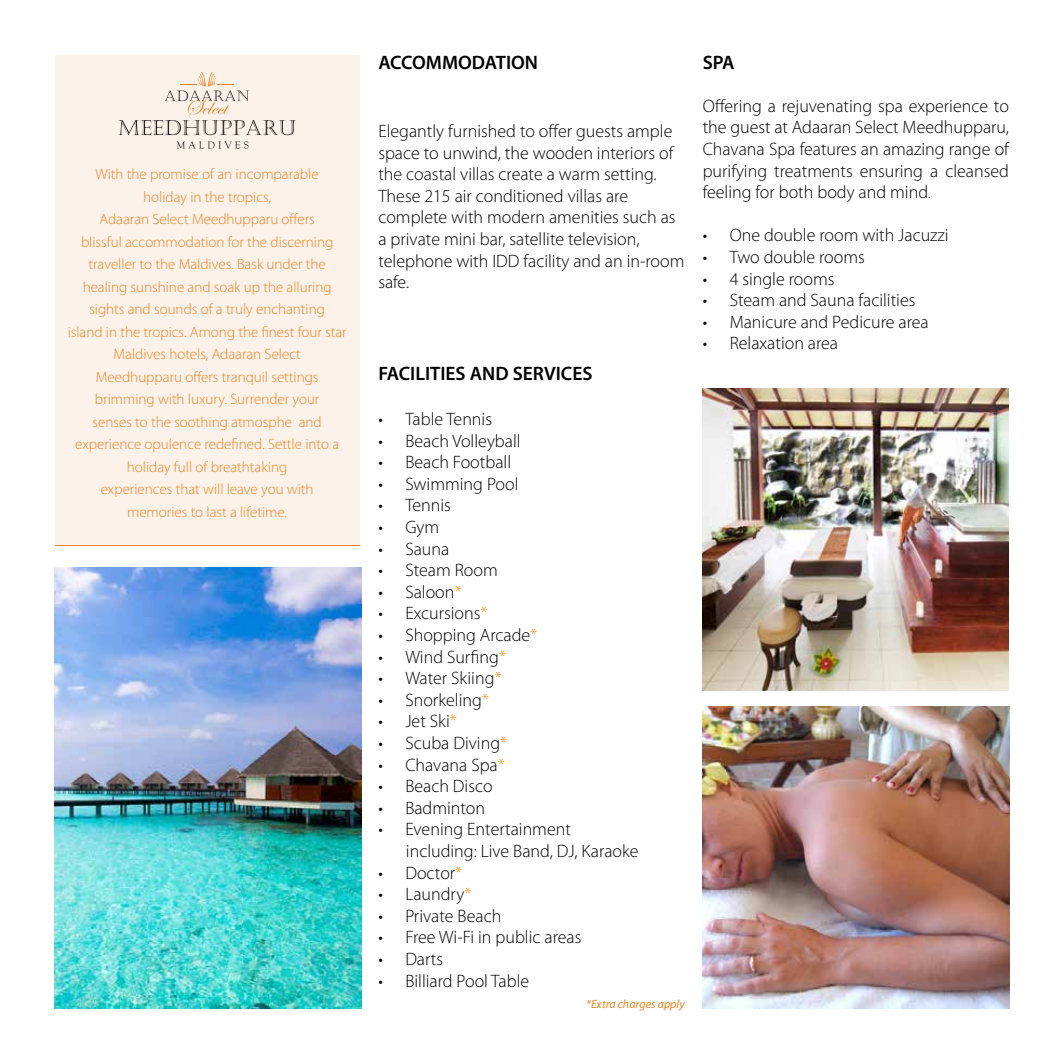
<style>
.page{position:relative;width:1063px;height:1063px;background:#fff}
.page>*{position:absolute;margin:0;border:0;box-sizing:border-box;transform-origin:0 0}
.t1{font:600 19.5px "Myriad Pro";color:#000}
.t2{font:300 18px/21.6px "Myriad Pro";color:#000}
.t3{font:300 15px/22.5px "Myriad Pro";color:#ee8222;text-align:center}
.t4{font:italic 12px "Myriad Pro";color:#ee8222}
.s1{color:#f7941f}
</style>
<div class="page">
<img style="left:703px;top:707px;width:306px;height:302px">
<img style="left:703px;top:388px;width:306px;height:302px">
<div style="left:55px;top:55px;width:305px;height:491px;background:#fdf2e9"></div>
<img style="left:55px;top:567px;width:306px;height:442px">
<svg style="left:118px;top:72px;width:178px;height:63px"></svg>
<svg style="left:177px;top:141px;width:71px;height:8px"></svg>
<hr style="left:55px;top:545px;width:305px;height:1px;background:#ee8222">
<p class="t3" style="left:68px;top:163px;width:280px">With the promise of an incomparable<br>holiday in the tropics,<br>Adaaran Select Meedhupparu offers<br>blissful accommodation for the discerning traveller to the Maldives. Bask under the healing sunshine and soak up the alluring sights and sounds of a truly enchanting<br>island in the tropics. Among the finest four star Maldives hotels, Adaaran Select<br>Meedhupparu offers tranquil settings brimming with luxury. Surrender your<br>senses to the soothing atmosphe and experience opulence redefined. Settle into a holiday full of breathtaking<br>experiences that will leave you with<br>memories to last a lifetime.</p>
<p class="t1" style="left:378px;top:50px;width:161px">ACCOMMODATION</p>
<p class="t2" style="left:378px;top:120px;width:308px">Elegantly furnished to offer guests ample space to unwind, the wooden interiors of the coastal villas create a warm setting.<br>These 215 air conditioned villas are complete with modern amenities such as a private mini bar, satellite television, telephone with IDD facility and an in-room safe.</p>
<p class="t1" style="left:378px;top:361px;width:216px">FACILITIES AND SERVICES</p>
<p class="t2" style="left:378px;top:408px;width:115px">• Table Tennis</p>
<p class="t2" style="left:378px;top:430px;width:144px">• Beach Volleyball</p>
<p class="t2" style="left:378px;top:451px;width:134px">• Beach Football</p>
<p class="t2" style="left:378px;top:473px;width:142px">• Swimming Pool</p>
<p class="t2" style="left:378px;top:494px;width:74px">• Tennis</p>
<p class="t2" style="left:378px;top:516px;width:62px">• Gym</p>
<p class="t2" style="left:378px;top:538px;width:72px">• Sauna</p>
<p class="t2" style="left:378px;top:559px;width:121px">• Steam Room</p>
<p class="t2" style="left:378px;top:581px;width:85px">• Saloon<span class="s1">*</span></p>
<p class="t2" style="left:378px;top:602px;width:111px">• Excursions<span class="s1">*</span></p>
<p class="t2" style="left:378px;top:624px;width:160px">• Shopping Arcade<span class="s1">*</span></p>
<p class="t2" style="left:378px;top:646px;width:129px">• Wind Surfing<span class="s1">*</span></p>
<p class="t2" style="left:378px;top:667px;width:125px">• Water Skiing<span class="s1">*</span></p>
<p class="t2" style="left:378px;top:689px;width:112px">• Snorkeling<span class="s1">*</span></p>
<p class="t2" style="left:378px;top:710px;width:80px">• Jet Ski<span class="s1">*</span></p>
<p class="t2" style="left:378px;top:732px;width:130px">• Scuba Diving<span class="s1">*</span></p>
<p class="t2" style="left:378px;top:754px;width:128px">• Chavana Spa<span class="s1">*</span></p>
<p class="t2" style="left:378px;top:775px;width:116px">• Beach Disco</p>
<p class="t2" style="left:378px;top:797px;width:108px">• Badminton</p>
<p class="t2" style="left:406px;top:818px;width:234px;text-indent:-28px">• Evening Entertainment including: Live Band, DJ, Karaoke</p>
<p class="t2" style="left:378px;top:862px;width:85px">• Doctor<span class="s1">*</span></p>
<p class="t2" style="left:378px;top:883px;width:95px">• Laundry<span class="s1">*</span></p>
<p class="t2" style="left:378px;top:905px;width:125px">• Private Beach</p>
<p class="t2" style="left:378px;top:926px;width:205px">• Free Wi-Fi in public areas</p>
<p class="t2" style="left:378px;top:948px;width:66px">• Darts</p>
<p class="t2" style="left:378px;top:970px;width:152px">• Billiard Pool Table</p>
<p class="t4" style="left:586px;top:997px;width:100px">*Extra charges apply</p>
<p class="t1" style="left:703px;top:50px;width:34px">SPA</p>
<p class="t2" style="left:703px;top:95px;width:308px;text-align:justify">Offering a rejuvenating spa experience to the guest at Adaaran Select Meedhupparu, Chavana Spa features an amazing range of purifying treatments ensuring a cleansed feeling for both body and mind.</p>
<p class="t2" style="left:703px;top:224px;width:247px">• One double room with Jacuzzi</p>
<p class="t2" style="left:703px;top:246px;width:164px">• Two double rooms</p>
<p class="t2" style="left:703px;top:268px;width:133px">• 4 single rooms</p>
<p class="t2" style="left:703px;top:289px;width:214px">• Steam and Sauna facilities</p>
<p class="t2" style="left:703px;top:311px;width:228px">• Manicure and Pedicure area</p>
<p class="t2" style="left:703px;top:332px;width:137px">• Relaxation area</p>
</div>
